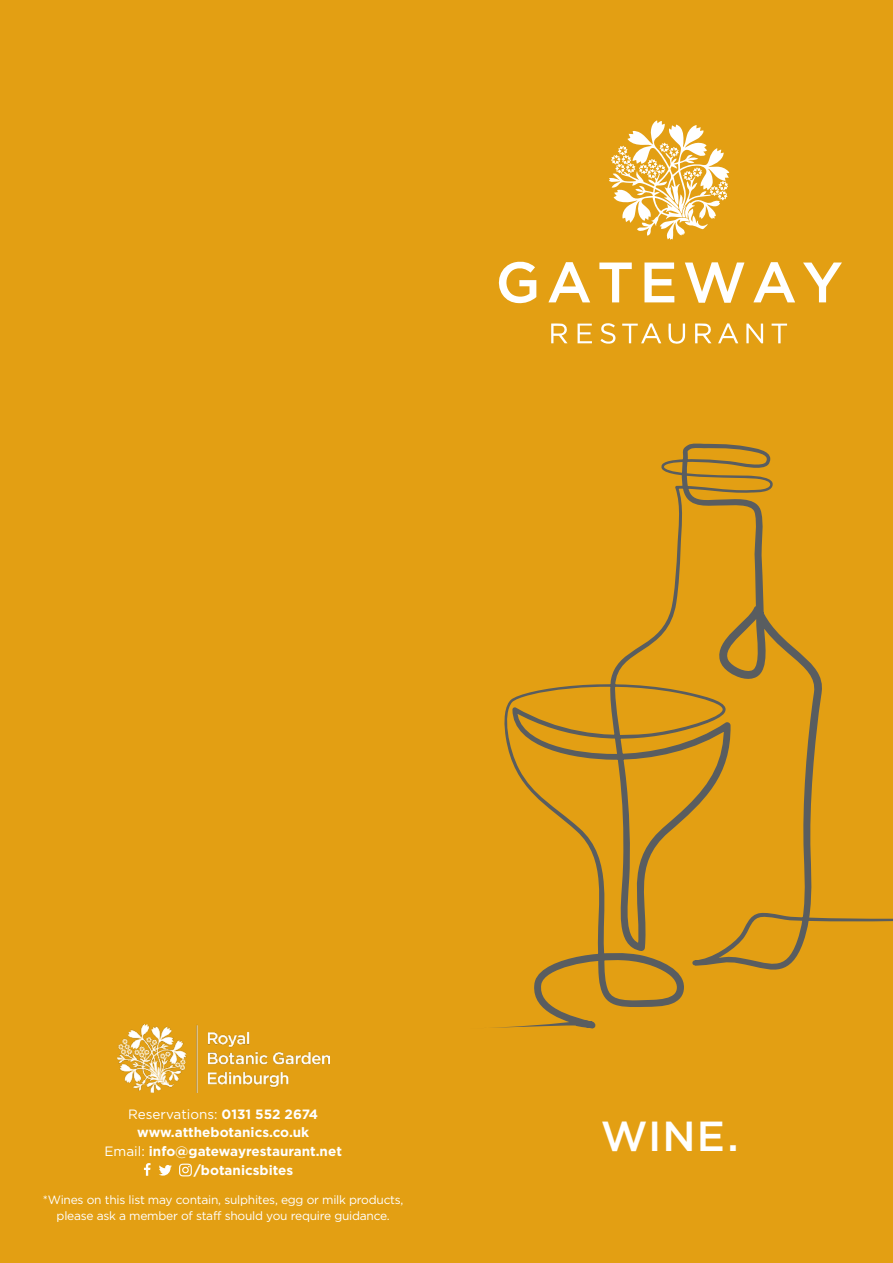
<style>
.page{position:relative;width:893px;height:1263px;background:#e39f13}
.page>*{position:absolute;margin:0;border:0;box-sizing:border-box;transform-origin:0 0}
.Bold_Text_White{font:500 42px "Gotham";color:#fff}
.Text_Light{font:700 13.5px "Gotham";color:#fff}
.Text_Light-2{font:13.5px "Gotham";color:#fff}
.Smallprint{font:12px/16.5px "Gotham";letter-spacing:-.02em;color:#fff;text-align:center}
.s1{font-weight:700}
.s2{font-weight:400}
</style>
<div class="page">
<svg style="left:144px;top:1163px;width:7px;height:13px"></svg>
<svg style="left:159px;top:1165px;width:13px;height:10px"></svg>
<svg style="left:179px;top:1163px;width:13px;height:13px"></svg>
<svg style="left:685px;top:262px;width:59px;height:41px"></svg>
<svg style="left:498px;top:261px;width:38px;height:43px"></svg>
<svg style="left:644px;top:262px;width:30px;height:40px"></svg>
<svg style="left:548px;top:262px;width:42px;height:40px"></svg>
<svg style="left:753px;top:262px;width:42px;height:40px"></svg>
<svg style="left:803px;top:262px;width:39px;height:40px"></svg>
<svg style="left:599px;top:263px;width:33px;height:39px"></svg>
<svg style="left:695px;top:323px;width:16px;height:20px"></svg>
<svg style="left:746px;top:324px;width:17px;height:19px"></svg>
<svg style="left:551px;top:323px;width:17px;height:20px"></svg>
<svg style="left:578px;top:324px;width:14px;height:19px"></svg>
<svg style="left:718px;top:323px;width:20px;height:20px"></svg>
<svg style="left:600px;top:323px;width:16px;height:21px"></svg>
<svg style="left:668px;top:323px;width:17px;height:21px"></svg>
<svg style="left:622px;top:323px;width:39px;height:20px"></svg>
<svg style="left:772px;top:324px;width:15px;height:19px"></svg>
<svg style="left:609px;top:120px;width:120px;height:120px"></svg>
<svg style="left:492px;top:443px;width:401px;height:586px"></svg>
<img style="left:117px;top:1024px;width:212px;height:68px">
<p class="Text_Light-2" style="left:128px;top:1106px;width:192px">Reservations: <span class="s1">0131 552 2674</span></p>
<p class="Text_Light" style="left:137px;top:1125px;width:174px">www.atthebotanics.co.uk</p>
<p class="Text_Light" style="left:105px;top:1143px;width:239px"><span class="s2">Email:</span> info@gatewayrestaurant.net</p>
<p class="Text_Light" style="left:194px;top:1162px;width:101px">/botanicsbites</p>
<p class="Smallprint" style="left:43px;top:1191px;width:362px">*Wines on this list may contain, sulphites, egg or milk products, please ask a member of staff should you require guidance.</p>
<p class="Bold_Text_White" style="left:601px;top:1112px;width:140px">WINE.</p>
</div>
